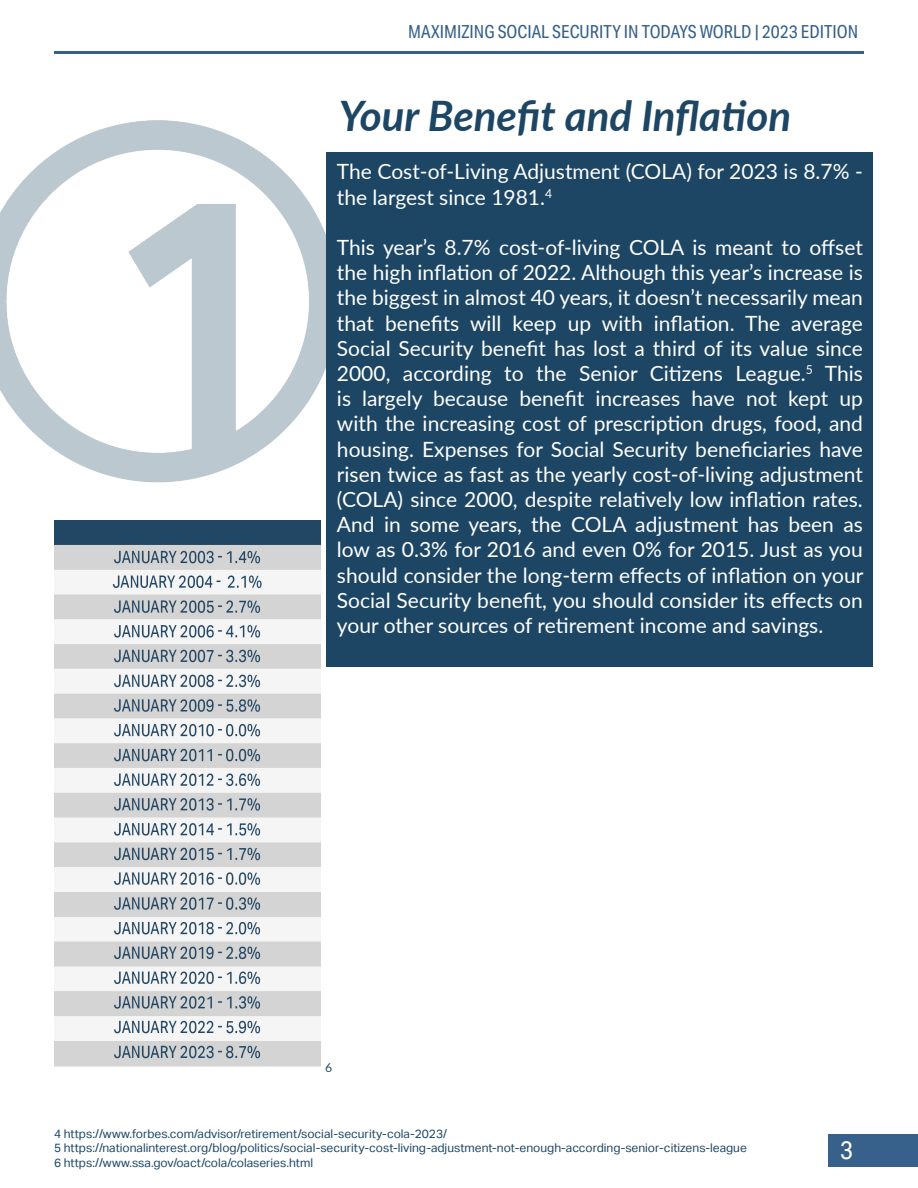
<style>
.page{position:relative;width:918px;height:1188px;background:#fff}
.page>*{position:absolute;margin:0;border:0;box-sizing:border-box;transform-origin:0 0}
.COPY_BLACK{font:italic 700 42px "Lato";color:#1d4664}
.t1{font:25.5px "Aktiv Grotesk Cd";color:#fff}
.COPY_BLACK-2{font:21px/25.2px "Lato";color:#fff}
.t2{font:18px "Aktiv Grotesk Cd";color:#37618a}
.COPY_BLACK-3{font:12.3px "Lato";color:#1d4664}
.t3{font:12px "Aktiv Grotesk";color:#1d4664}
</style>
<div class="page">
<hr style="left:54px;top:51px;width:810px;height:3px;background:#37618a">
<div style="left:828px;top:1134px;width:90px;height:32px;background:#37618a"></div>
<img style="left:0;top:121px;width:327px;height:413px">
<div style="left:327px;top:152px;width:546px;height:515px;background:#1d4664"></div>
<img style="left:54px;top:521px;width:267px;height:546px">
<p class="t2" style="left:408px;top:21px;width:451px">MAXIMIZING SOCIAL SECURITY IN TODAYS WORLD | 2023 EDITION</p>
<p class="COPY_BLACK" style="left:339px;top:85px;width:454px">Your Benefit and Inflation</p>
<p class="COPY_BLACK-2" style="left:337px;top:158px;width:527px">The Cost-of-Living Adjustment (COLA) for 2023 is 8.7% - the largest since 1981.<sup>4</sup></p>
<p class="COPY_BLACK-2" style="left:337px;top:234px;width:528px;text-align:justify">This year’s 8.7% cost-of-living COLA is meant to offset the high inflation of 2022. Although this year’s increase is the biggest in almost 40 years, it doesn’t necessarily mean that benefits will keep up with inflation. The average Social Security benefit has lost a third of its value since 2000, according to the Senior Citizens League.<sup>5</sup> This is largely because benefit increases have not kept up with the increasing cost of prescription drugs, food, and housing. Expenses for Social Security beneficiaries have risen twice as fast as the yearly cost-of-living adjustment (COLA) since 2000, despite relatively low inflation rates.<br>And in some years, the COLA adjustment has been as low as 0.3% for 2016 and even 0% for 2015. Just as you should consider the long-term effects of inflation on your Social Security benefit, you should consider its effects on your other sources of retirement income and savings.</p>
<p class="COPY_BLACK-3" style="left:325px;top:1058px;width:9px">6</p>
<p class="t3" style="left:54px;top:1127px;width:395px">4 https://www.forbes.com/advisor/retirement/social-security-cola-2023/</p>
<p class="t3" style="left:54px;top:1141px;width:694px">5 https://nationalinterest.org/blog/politics/social-security-cost-living-adjustment-not-enough-according-senior-citizens-league</p>
<p class="t3" style="left:54px;top:1155px;width:261px">6 https://www.ssa.gov/oact/cola/colaseries.html</p>
<p class="t1" style="left:840px;top:1135px;width:14px">3</p>
</div>
